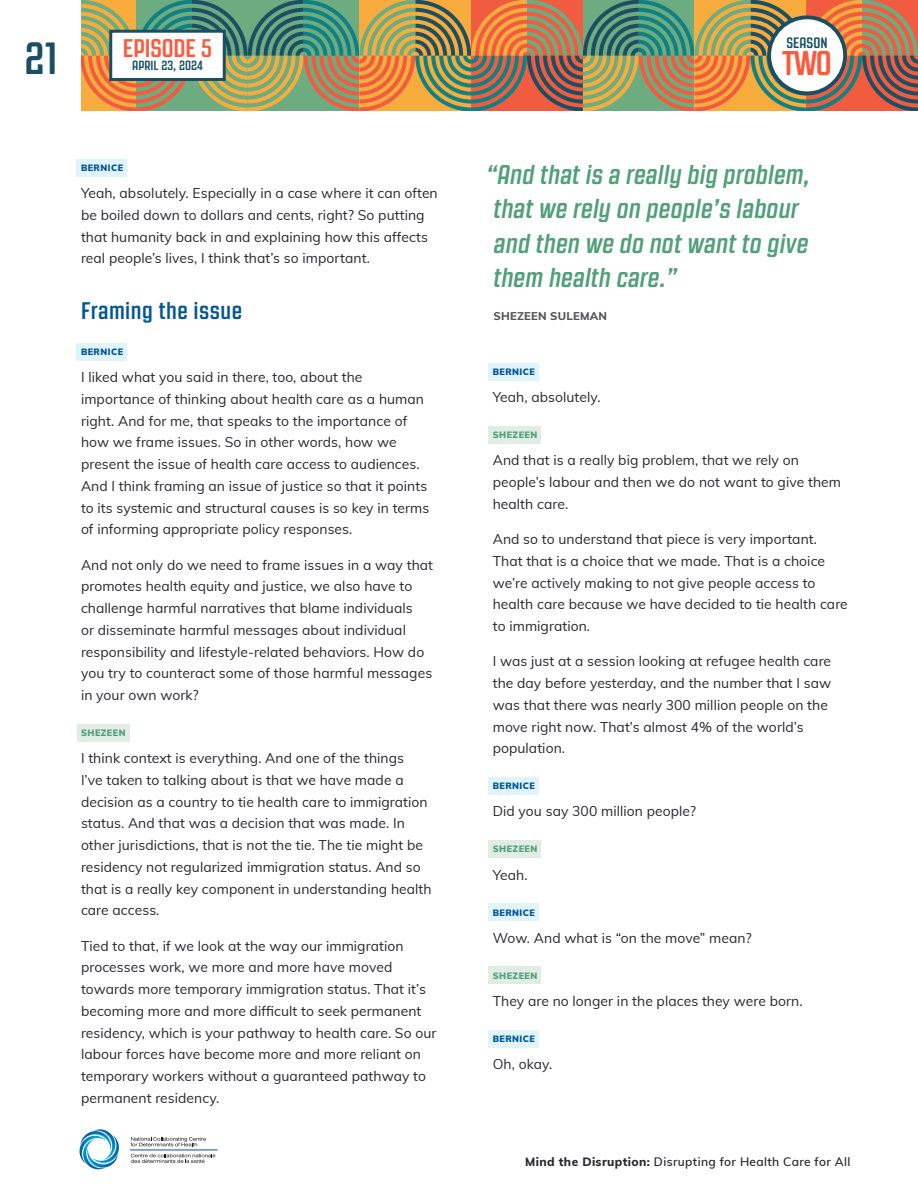
<style>
.page{position:relative;width:918px;height:1188px;background:#fff}
.page>*{position:absolute;margin:0;border:0;box-sizing:border-box;transform-origin:0 0}
.t1{font:700 45px "Revolution Gothic";color:#1a4f63}
.t2{font:700 34.2px "Revolution Gothic";color:#fa5b3f}
.PULL_QUOTE{font:italic 700 27px/34.5px "Revolution Gothic";letter-spacing:.005em;color:#519f79}
.t3{font:700 25.5px "Revolution Gothic";color:#fa5b3f}
.SUB_HEADER{font:700 24px "Revolution Gothic";letter-spacing:.02em;color:#005595}
.t4{font:700 15px "Revolution Gothic";letter-spacing:.005em;color:#1a4f63}
.BODY_COPY{font:13.8px/21.8px "Muli";letter-spacing:.005em;color:#26262d}
.BODY_COPY_LAST_LINE{font:13.8px/21.8px "Muli";letter-spacing:.005em;color:#26262d}
.t5{font:700 13.35px "Revolution Gothic";letter-spacing:.005em;color:#1a4f63}
.t6{font:600 12px "Muli";letter-spacing:.03em;color:#26262d}
.BODY_COPY-2{font:800 11.25px "Muli";letter-spacing:.02em;color:#555359}
.B{font:900 9px "Muli";letter-spacing:.05em;color:#005595}
.C{font:900 9px "Muli";letter-spacing:.05em;color:#519f79}
.s1{font-weight:800}
</style>
<div class="page">
<svg style="left:81px;top:0;width:837px;height:111px;background:#a08b5c"></svg>
<svg style="left:131px;top:1137px;width:75px;height:9px"></svg>
<svg style="left:131px;top:1154px;width:84px;height:9px"></svg>
<svg style="left:79px;top:1129px;width:40px;height:41px"></svg>
<hr style="left:130px;top:1150px;width:88px;height:1px;background:#005595">
<div style="left:769px;top:17px;width:76px;height:76px;background:#fff;border-radius:50%"></div>
<div style="left:767px;top:15px;width:80px;height:80px;border:4px solid #1a4f63;border-radius:50%"></div>
<div style="left:109px;top:30px;width:117px;height:51px;background:#fff;border:3px solid #1a4f63"></div>
<svg style="left:77px;top:159px;width:50px;height:18px"></svg>
<svg style="left:77px;top:343px;width:50px;height:17px"></svg>
<svg style="left:77px;top:724px;width:52px;height:18px"></svg>
<svg style="left:488px;top:363px;width:51px;height:18px"></svg>
<svg style="left:488px;top:426px;width:53px;height:18px"></svg>
<svg style="left:488px;top:777px;width:51px;height:18px"></svg>
<svg style="left:488px;top:840px;width:53px;height:18px"></svg>
<svg style="left:488px;top:903px;width:51px;height:18px"></svg>
<svg style="left:488px;top:967px;width:53px;height:17px"></svg>
<svg style="left:488px;top:1030px;width:51px;height:17px"></svg>
<h1 class="t1" style="left:24px;top:34px;width:35px">21</h1>
<p class="t4" style="left:787px;top:35px;width:43px">SEASON</p>
<h3 class="t3" style="left:123px;top:35px;width:91px">EPISODE 5</h3>
<p class="t5" style="left:132px;top:58px;width:72px">APRIL 23, 2024</p>
<h2 class="t2" style="left:782px;top:45px;width:51px">TWO</h2>
<p class="B" style="left:81px;top:161px;width:44px">BERNICE</p>
<p class="BODY_COPY_LAST_LINE" style="left:81px;top:182px;width:358px">Yeah, absolutely. Especially in a case where it can often be boiled down to dollars and cents, right? So putting that humanity back in and explaining how this affects real people’s lives, I think that’s so important.</p>
<p class="SUB_HEADER" style="left:81px;top:298px;width:163px">Framing the issue</p>
<p class="B" style="left:81px;top:345px;width:44px">BERNICE</p>
<p class="BODY_COPY" style="left:81px;top:366px;width:350px">I liked what you said in there, too, about the importance of thinking about health care as a human right. And for me, that speaks to the importance of how we frame issues. So in other words, how we present the issue of health care access to audiences.<br>And I think framing an issue of justice so that it points to its systemic and structural causes is so key in terms of informing appropriate policy responses.</p>
<p class="BODY_COPY" style="left:81px;top:553px;width:354px">And not only do we need to frame issues in a way that promotes health equity and justice, we also have to challenge harmful narratives that blame individuals<br>or disseminate harmful messages about individual responsibility and lifestyle-related behaviors. How do you try to counteract some of those harmful messages in your own work?</p>
<p class="C" style="left:81px;top:726px;width:46px">SHEZEEN</p>
<p class="BODY_COPY" style="left:81px;top:747px;width:352px">I think context is everything. And one of the things<br>I’ve taken to talking about is that we have made a decision as a country to tie health care to immigration status. And that was a decision that was made. In other jurisdictions, that is not the tie. The tie might be residency not regularized immigration status. And so that is a really key component in understanding health care access.</p>
<p class="BODY_COPY" style="left:81px;top:934px;width:357px">Tied to that, if we look at the way our immigration processes work, we more and more have moved towards more temporary immigration status. That it’s becoming more and more difficult to seek permanent residency, which is your pathway to health care. So our labour forces have become more and more reliant on temporary workers without a guaranteed pathway to permanent residency.</p>
<p class="PULL_QUOTE" style="left:486px;top:157px;width:326px">“And that is a really big problem, that we rely on people’s labour and then we do not want to give them health care.”</p>
<p class="BODY_COPY-2" style="left:493px;top:307px;width:115px">SHEZEEN SULEMAN</p>
<p class="B" style="left:493px;top:365px;width:44px">BERNICE</p>
<p class="BODY_COPY" style="left:493px;top:386px;width:109px">Yeah, absolutely.</p>
<p class="C" style="left:493px;top:428px;width:46px">SHEZEEN</p>
<p class="BODY_COPY" style="left:493px;top:449px;width:350px">And that is a really big problem, that we rely on people’s labour and then we do not want to give them health care.</p>
<p class="BODY_COPY" style="left:493px;top:528px;width:357px">And so to understand that piece is very important.<br>That that is a choice that we made. That is a choice we’re actively making to not give people access to health care because we have decided to tie health care to immigration.</p>
<p class="BODY_COPY" style="left:493px;top:650px;width:340px">I was just at a session looking at refugee health care the day before yesterday, and the number that I saw was that there was nearly 300 million people on the move right now. That’s almost 4% of the world’s population.</p>
<p class="B" style="left:493px;top:779px;width:44px">BERNICE</p>
<p class="BODY_COPY" style="left:493px;top:800px;width:205px">Did you say 300 million people?</p>
<p class="C" style="left:493px;top:843px;width:46px">SHEZEEN</p>
<p class="BODY_COPY" style="left:493px;top:863px;width:36px">Yeah.</p>
<p class="B" style="left:493px;top:906px;width:44px">BERNICE</p>
<p class="BODY_COPY" style="left:493px;top:926px;width:261px">Wow. And what is “on the move” mean?</p>
<p class="C" style="left:493px;top:969px;width:46px">SHEZEEN</p>
<p class="BODY_COPY" style="left:493px;top:989px;width:311px">They are no longer in the places they were born.</p>
<p class="B" style="left:493px;top:1032px;width:44px">BERNICE</p>
<p class="BODY_COPY" style="left:493px;top:1053px;width:61px">Oh, okay.</p>
<p class="t6" style="left:525px;top:1153px;width:327px"><span class="s1">Mind the Disruption:</span> Disrupting for Health Care for All</p>
</div>
